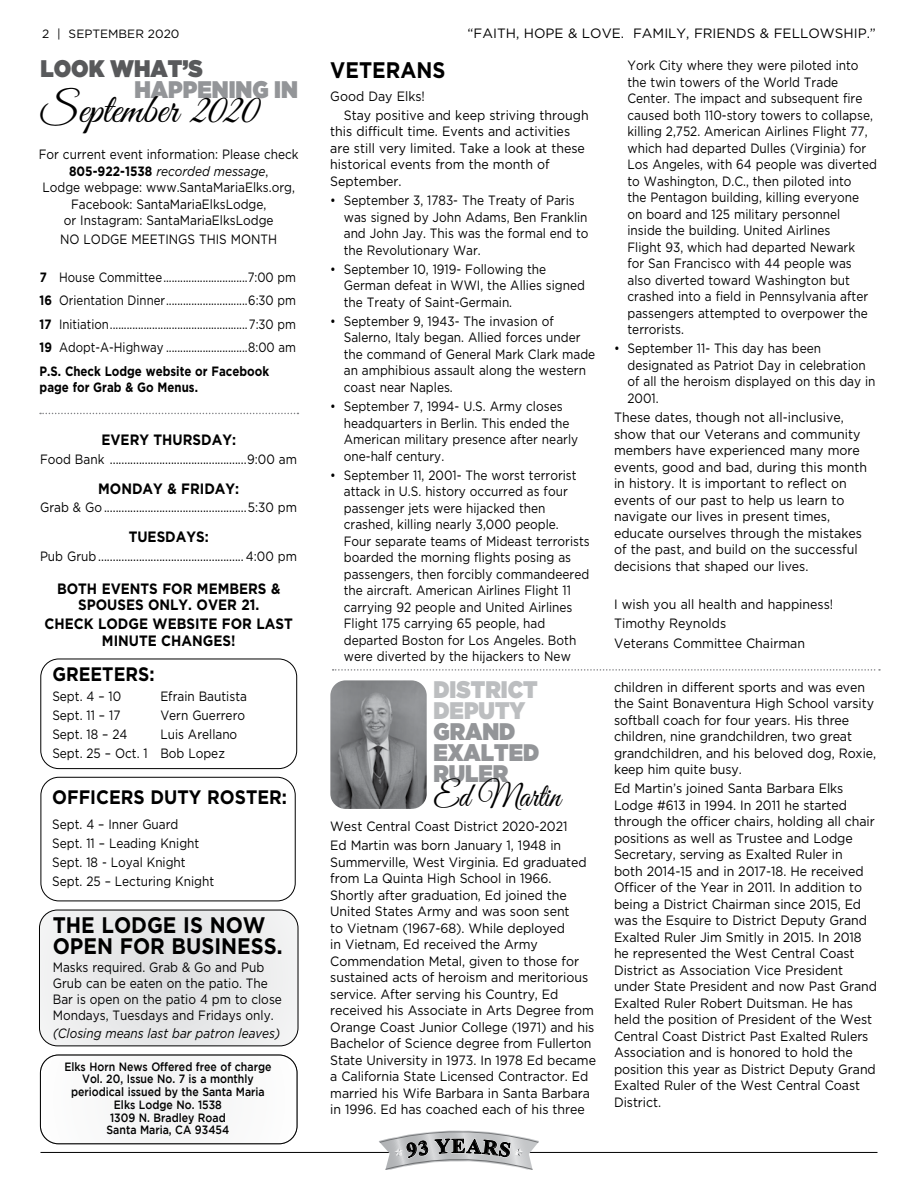
<style>
.page{position:relative;width:918px;height:1188px;background:#fff}
.page>*{position:absolute;margin:0;border:0;box-sizing:border-box;transform-origin:0 0}
.t1{font:42px "Great Vibes";color:#000}
.t2{font:34.5px "Great Vibes";color:#000;scale:.9 1}
.t3{font:24px/21px "Gotham Ultra";color:#939598;scale:.9 1}
.t4{font:24px/21px "Gotham Ultra";color:#bcbec0;scale:.9 1}
.t5{font:24px "Gotham Ultra";color:#58595b;scale:.9 1}
.t6{font:700 22.5px/21px "Gotham";color:#000;scale:.9 1}
.t7{font:700 20.25px "Times New Roman";color:#000;scale:1.04 1}
.t8{font:700 19.5px "Gotham";color:#000;scale:.9 1}
.t9{font:700 15px/16.5px "Gotham";color:#000;text-align:center;scale:.9 1}
.t10{font:13.5px/16.5px "Gotham";color:#000;scale:.88 1}
.t11{font:13.5px/16.5px "Gotham";color:#000;scale:.92 1}
.t12{font:13.5px/23.4px "Gotham";color:#000;text-align:justify;scale:.85 1}
.t13{font:13.5px "Gotham";color:#000}
.t14{font:italic 13.5px "Gotham";color:#000;scale:.88 1}
.t15{font:700 13.5px "Gotham";color:#000;scale:.85 1}
.t16{font:500 12px/12.8px "Gotham";color:#000;text-align:center;scale:.88 1}
.t17{font:12px "Gotham";color:#000}
.s1{font-weight:700}
.s2{font-style:italic}
</style>
<div class="page">
<hr style="left:40px;top:1152px;width:838px;height:1px;background:#000">
<svg style="left:379px;top:1128px;width:160px;height:15px"></svg>
<svg style="left:40px;top:413px;width:258px;height:1px"></svg>
<div style="left:40px;top:659px;width:257px;height:110px;border:1px solid #000;border-radius:18px"></div>
<svg style="left:39px;top:910px;width:259px;height:136px"></svg>
<div style="left:39px;top:910px;width:259px;height:136px;border:1px solid #000;border-radius:18px"></div>
<div style="left:40px;top:1055px;width:257px;height:89px;background:#f8f8f8;border-radius:18px"></div>
<div style="left:40px;top:1055px;width:257px;height:89px;border:1px solid #000;border-radius:18px"></div>
<div style="left:41px;top:777px;width:255px;height:124px;border:1px solid #000;border-radius:18px"></div>
<svg style="left:333px;top:669px;width:547px;height:2px"></svg>
<img style="left:330px;top:680px;width:97px;height:129px">
<svg style="left:379px;top:1131px;width:160px;height:39px"></svg>
<p class="t17" style="left:42px;top:27px;width:139px">2 | SEPTEMBER 2020</p>
<p class="t13" style="left:468px;top:26px;width:410px">“FAITH, HOPE &amp; LOVE. FAMILY, FRIENDS &amp; FELLOWSHIP.”</p>
<h3 class="t5" style="left:40px;top:54px;width:182px">LOOK WHAT’S</h3>
<h3 class="t3" style="left:134px;top:78px;width:183px">HAPPENING IN</h3>
<h1 class="t1" style="left:40px;top:86px;width:222px">September 2020</h1>
<p class="t10" style="left:39px;top:146px;width:297px;text-align:center">For current event information: Please check <span class="s1">805-922-1538</span> <span class="s2">recorded message</span>,<br>Lodge webpage: www.SantaMariaElks.org, Facebook: SantaMariaElksLodge,<br>or Instagram: SantaMariaElksLodge</p>
<p class="t10" style="left:60px;top:231px;width:248px">NO LODGE MEETINGS THIS MONTH</p>
<p class="t12" style="left:40px;top:265px;width:303px"><span class="s1">7</span> House Committee..............................7:00 pm <span class="s1">16</span> Orientation Dinner.............................6:30 pm <span class="s1">17</span> Initiation.................................................7:30 pm <span class="s1">19</span> Adopt-A-Highway .............................8:00 am <span class="s1">P.S. Check Lodge website or Facebook</span></p>
<p class="t15" style="left:40px;top:379px;width:188px">page for Grab &amp; Go Menus.</p>
<p class="t9" style="left:101px;top:431px;width:151px">EVERY THURSDAY:</p>
<p class="t10" style="left:40px;top:451px;width:293px">Food Bank ...............................................9:00 am</p>
<p class="t9" style="left:98px;top:480px;width:158px">MONDAY &amp; FRIDAY:</p>
<p class="t10" style="left:40px;top:499px;width:293px">Grab &amp; Go .................................................5:30 pm</p>
<p class="t9" style="left:129px;top:528px;width:91px">TUESDAYS:</p>
<p class="t10" style="left:40px;top:548px;width:293px">Pub Grub.................................................. 4:00 pm</p>
<p class="t9" style="left:57px;top:580px;width:250px">BOTH EVENTS FOR MEMBERS &amp;<br>SPOUSES ONLY. OVER 21.</p>
<p class="t9" style="left:45px;top:615px;width:277px">CHECK LODGE WEBSITE FOR LAST<br>MINUTE CHANGES!</p>
<h3 class="t8" style="left:52px;top:663px;width:115px">GREETERS:</h3>
<p class="t10" style="left:52px;top:687px;width:80px">Sept. 4 – 10</p>
<p class="t10" style="left:160px;top:687px;width:100px">Efrain Bautista</p>
<p class="t10" style="left:52px;top:707px;width:79px">Sept. 11 – 17</p>
<p class="t10" style="left:160px;top:707px;width:98px">Vern Guerrero</p>
<p class="t10" style="left:52px;top:726px;width:87px">Sept. 18 – 24</p>
<p class="t10" style="left:52px;top:724px;width:212px;line-height:19.2px;text-indent:108px">Luis Arellano<br>Sept. 25 – Oct. 1 Bob Lopez</p>
<h3 class="t8" style="left:52px;top:786px;width:262px">OFFICERS DUTY ROSTER:</h3>
<p class="t10" style="left:52px;top:814px;width:186px;line-height:19.2px">Sept. 4 – Inner Guard<br>Sept. 11 – Leading Knight<br>Sept. 18 - Loyal Knight<br>Sept. 25 – Lecturing Knight</p>
<h3 class="t6" style="left:53px;top:914px;width:257px">THE LODGE IS NOW<br>OPEN FOR BUSINESS.</h3>
<p class="t10" style="left:53px;top:960px;width:262px;line-height:15.8px">Masks required. Grab &amp; Go and Pub Grub can be eaten on the patio. The Bar is open on the patio 4 pm to close Mondays, Tuesdays and Fridays only.</p>
<p class="t14" style="left:53px;top:1026px;width:260px">(Closing means last bar patron leaves)</p>
<p class="t16" style="left:64px;top:1060px;width:237px">Elks Horn News Offered free of charge<br>Vol. 20, Issue No. 7 is a monthly periodical issued by the Santa Maria<br>Elks Lodge No. 1538<br>1309 N. Bradley Road<br>Santa Maria, CA 93454</p>
<h3 class="t6" style="left:330px;top:59px;width:129px">VETERANS</h3>
<p class="t11" style="left:344px;top:86px;width:268px;line-height:19.2px;text-indent:-14px">Good Day Elks!<br>Stay positive and keep striving through</p>
<p class="t11" style="left:330px;top:123px;width:278px">this difficult time. Events and activities are still very limited. Take a look at these historical events from the month of September.</p>
<p class="t10" style="left:344px;top:192px;width:280px;text-indent:-13px">• September 3, 1783- The Treaty of Paris was signed by John Adams, Ben Franklin and John Jay. This was the formal end to the Revolutionary War.</p>
<p class="t10" style="left:344px;top:260px;width:276px;text-indent:-13px">• September 10, 1919- Following the<br>German defeat in WWI, the Allies signed the Treaty of Saint-Germain.</p>
<p class="t10" style="left:344px;top:313px;width:287px;text-indent:-13px">• September 9, 1943- The invasion of Salerno, Italy began. Allied forces under the command of General Mark Clark made an amphibious assault along the western coast near Naples.</p>
<p class="t10" style="left:344px;top:398px;width:268px;text-indent:-13px">• September 7, 1994- U.S. Army closes headquarters in Berlin. This ended the American military presence after nearly one-half century.</p>
<p class="t10" style="left:344px;top:467px;width:281px;text-indent:-13px">• September 11, 2001- The worst terrorist attack in U.S. history occurred as four passenger jets were hijacked then crashed, killing nearly 3,000 people.<br>Four separate teams of Mideast terrorists boarded the morning flights posing as passengers, then forcibly commandeered the aircraft. American Airlines Flight 11 carrying 92 people and United Airlines Flight 175 carrying 65 people, had departed Boston for Los Angeles. Both were diverted by the hijackers to New</p>
<h3 class="t4" style="left:433px;top:678px;width:117px">DISTRICT<br>DEPUTY</h3>
<h3 class="t3" style="left:433px;top:720px;width:119px">GRAND<br>EXALTED<br>RULER</h3>
<h2 class="t2" style="left:433px;top:776px;width:143px">Ed Martin</h2>
<p class="t11" style="left:330px;top:816px;width:259px;line-height:19.2px">West Central Coast District 2020-2021<br>Ed Martin was born January 1, 1948 in</p>
<p class="t11" style="left:330px;top:853px;width:290px">Summerville, West Virginia. Ed graduated from La Quinta High School in 1966.<br>Shortly after graduation, Ed joined the United States Army and was soon sent<br>to Vietnam (1967-68). While deployed<br>in Vietnam, Ed received the Army Commendation Metal, given to those for sustained acts of heroism and meritorious service. After serving his Country, Ed received his Associate in Arts Degree from Orange Coast Junior College (1971) and his Bachelor of Science degree from Fullerton State University in 1973. In 1978 Ed became a California State Licensed Contractor. Ed married his Wife Barbara in Santa Barbara in 1996. Ed has coached each of his three</p>
<h3 class="t7" style="left:452px;top:1132px;width:15px">E</h3>
<p class="t10" style="left:628px;top:57px;width:285px">York City where they were piloted into the twin towers of the World Trade Center. The impact and subsequent fire caused both 110-story towers to collapse, killing 2,752. American Airlines Flight 77, which had departed Dulles (Virginia) for Los Angeles, with 64 people was diverted to Washington, D.C., then piloted into<br>the Pentagon building, killing everyone on board and 125 military personnel inside the building. United Airlines<br>Flight 93, which had departed Newark<br>for San Francisco with 44 people was also diverted toward Washington but crashed into a field in Pennsylvania after passengers attempted to overpower the terrorists.</p>
<p class="t10" style="left:628px;top:340px;width:283px;text-indent:-13px">• September 11- This day has been designated as Patriot Day in celebration of all the heroism displayed on this day in<br>2001.</p>
<p class="t11" style="left:614px;top:409px;width:277px">These dates, though not all-inclusive, show that our Veterans and community members have experienced many more events, good and bad, during this month in history. It is important to reflect on events of our past to help us learn to navigate our lives in present times, educate ourselves through the mistakes of the past, and build on the successful decisions that shaped our lives.</p>
<p class="t11" style="left:614px;top:595px;width:240px;line-height:19.2px">I wish you all health and happiness!<br>Timothy Reynolds<br>Veterans Committee Chairman</p>
<p class="t11" style="left:614px;top:678px;width:287px">children in different sports and was even the Saint Bonaventura High School varsity softball coach for four years. His three children, nine grandchildren, two great grandchildren, and his beloved dog, Roxie, keep him quite busy.</p>
<p class="t11" style="left:614px;top:780px;width:287px">Ed Martin’s joined Santa Barbara Elks Lodge #613 in 1994. In 2011 he started through the officer chairs, holding all chair positions as well as Trustee and Lodge Secretary, serving as Exalted Ruler in<br>both 2014-15 and in 2017-18. He received Officer of the Year in 2011. In addition to being a District Chairman since 2015, Ed was the Esquire to District Deputy Grand Exalted Ruler Jim Smitly in 2015. In 2018 he represented the West Central Coast District as Association Vice President under State President and now Past Grand Exalted Ruler Robert Duitsman. He has held the position of President of the West Central Coast District Past Exalted Rulers Association and is honored to hold the position this year as District Deputy Grand Exalted Ruler of the West Central Coast District.</p>
</div>
